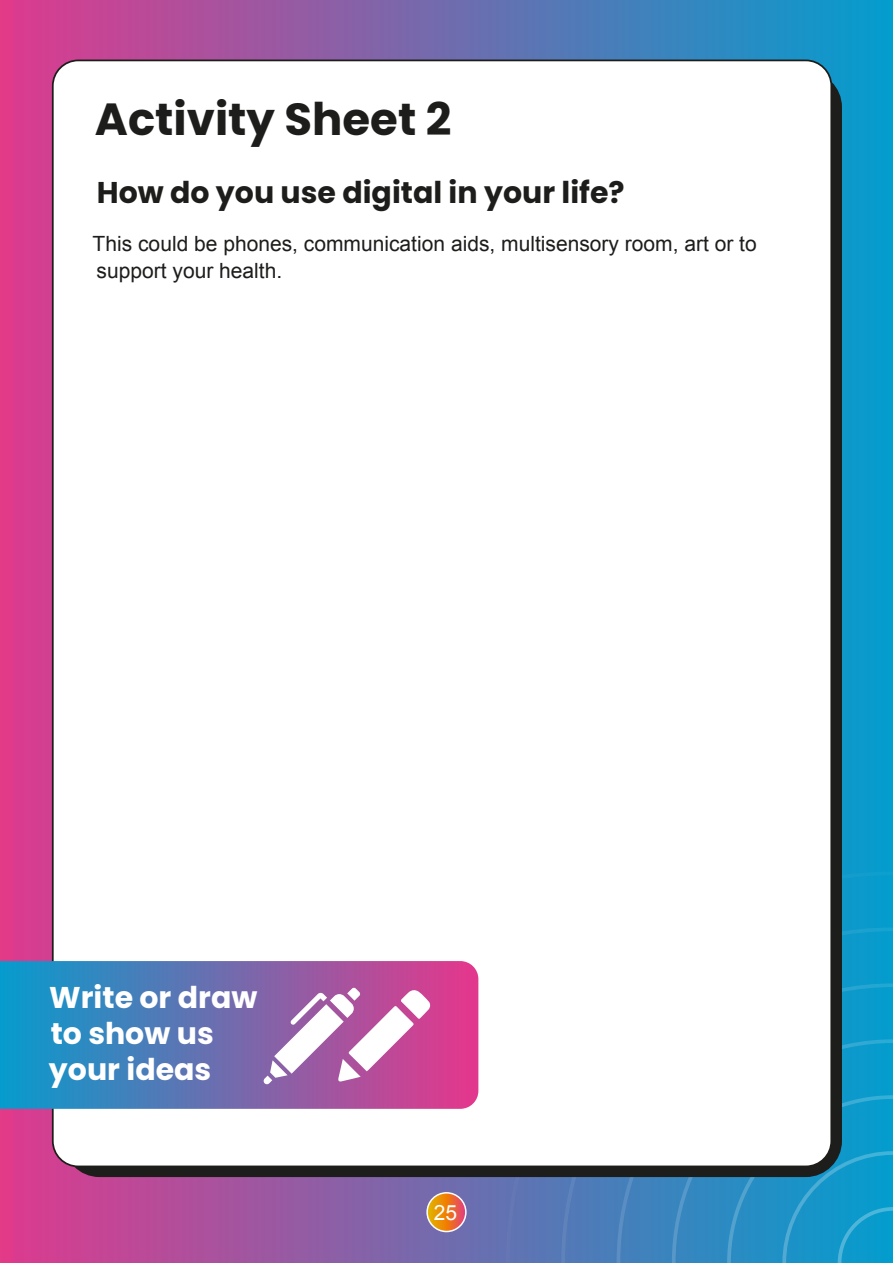
<style>
.page{position:relative;width:893px;height:1263px;background:#fff}
.page>*{position:absolute;margin:0;border:0;box-sizing:border-box;transform-origin:0 0}
.t1{font:700 45px "Poppins";color:#1d1d1b}
.t2{font:700 30px "Poppins";color:#1d1d1b}
.t3{font:700 30px/36px "Poppins";color:#fff}
.t4{font:21px/27px "Arial";color:#1d1d1b}
.t5{font:21px "Arial";color:#fff}
</style>
<div class="page">
<div style="left:0;top:0;width:893px;height:1263px;background:linear-gradient(to right,#dc3a8d,#049dce)"></div>
<svg style="left:506px;top:871px;width:387px;height:392px;background:#278ec4"></svg>
<div style="left:0;top:0;width:13px;height:1263px;background:#e33989"></div>
<div style="left:63px;top:71px;width:779px;height:1106px;background:#1d1d1b;border-radius:36px"></div>
<div style="left:53px;top:60px;width:778px;height:1106px;background:#fff;border-radius:26px"></div>
<svg style="left:0;top:961px;width:478px;height:148px;background:#6770b0"></svg>
<svg style="left:263px;top:987px;width:167px;height:97px"></svg>
<svg style="left:427px;top:1193px;width:39px;height:38px"></svg>
<div style="left:426px;top:1192px;width:41px;height:40px;border:2px solid #fff;border-radius:50%"></div>
<h1 class="t1" style="left:95px;top:94px;width:358px">Activity Sheet 2</h1>
<h2 class="t2" style="left:97px;top:175px;width:529px">How do you use digital in your life?</h2>
<p class="t4" style="left:93px;top:230px;width:666px">This could be phones, communication aids, multisensory room, art or to support your health.</p>
<h2 class="t3" style="left:49px;top:979px;width:210px">Write or draw to show us your ideas</h2>
<p class="t5" style="left:434px;top:1198px;width:25px">25</p>
</div>
